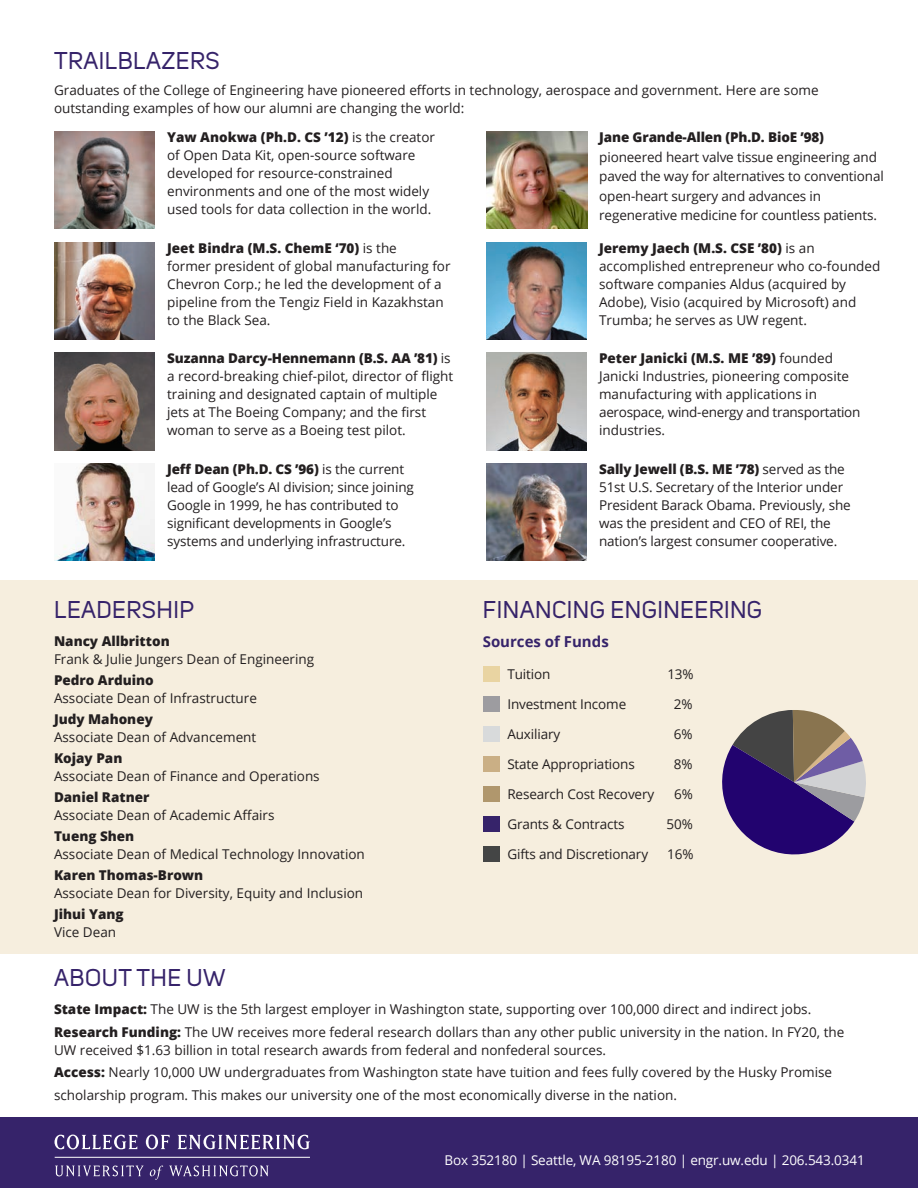
<style>
.page{position:relative;width:918px;height:1188px;background:#fff}
.page>*{position:absolute;margin:0;border:0;box-sizing:border-box;transform-origin:0 0}
.t1{font:24px "Uni Sans";letter-spacing:.02em;color:#36236a}
.t2{font:700 15px "Open Sans";color:#36236a}
.t3{font:13.5px/18px "Open Sans";color:#231f20}
.t4{font:800 13.5px "Open Sans";color:#231f20}
.t5{font:13.5px "Open Sans";letter-spacing:-.01em;color:#fff}
.t6{font:13.5px/18px "Open Sans";letter-spacing:-.02em;color:#231f20}
.s1{font-weight:800}
.s2{font-weight:400}
</style>
<div class="page">
<div style="left:0;top:580px;width:918px;height:374px;background:#f6eede"></div>
<img style="left:54px;top:242px;width:101px;height:97px">
<img style="left:486px;top:242px;width:101px;height:97px">
<img style="left:54px;top:353px;width:101px;height:97px">
<img style="left:486px;top:353px;width:101px;height:97px">
<img style="left:54px;top:463px;width:101px;height:98px">
<img style="left:486px;top:463px;width:101px;height:98px">
<img style="left:54px;top:132px;width:101px;height:97px">
<img style="left:486px;top:132px;width:101px;height:97px">
<svg style="left:722px;top:710px;width:144px;height:145px"></svg>
<div style="left:483px;top:846px;width:16px;height:16px;background:#444545"></div>
<div style="left:483px;top:816px;width:16px;height:16px;background:#36236a"></div>
<div style="left:483px;top:726px;width:16px;height:16px;background:#d8dadb"></div>
<div style="left:483px;top:666px;width:16px;height:16px;background:#e9d4a2"></div>
<div style="left:483px;top:756px;width:16px;height:16px;background:#caaf85"></div>
<div style="left:483px;top:786px;width:16px;height:16px;background:#b0976d"></div>
<div style="left:483px;top:696px;width:16px;height:16px;background:#9d9ca0"></div>
<div style="left:0;top:1118px;width:918px;height:70px;background:#36236a"></div>
<svg style="left:55px;top:1135px;width:82px;height:14px"></svg>
<svg style="left:146px;top:1135px;width:24px;height:14px"></svg>
<svg style="left:178px;top:1135px;width:132px;height:14px"></svg>
<svg style="left:55px;top:1165px;width:214px;height:15px"></svg>
<hr style="left:55px;top:1157px;width:255px;height:1px;background:#fff">
<p class="t1" style="left:54px;top:46px;width:167px">TRAILBLAZERS</p>
<p class="t3" style="left:54px;top:81px;width:766px">Graduates of the College of Engineering have pioneered efforts in technology, aerospace and government. Here are some outstanding examples of how our alumni are changing the world:</p>
<p class="t3" style="left:167px;top:128px;width:269px"><span class="s1">Yaw Anokwa (Ph.D. CS ’12)</span> is the creator of Open Data Kit, open-source software developed for resource-constrained environments and one of the most widely used tools for data collection in the world.</p>
<p class="t3" style="left:599px;top:127px;width:286px;line-height:19.5px"><span class="s1">Jane Grande-Allen (Ph.D. BioE ’98) </span>pioneered heart valve tissue engineering and paved the way for alternatives to conventional open-heart surgery and advances in regenerative medicine for countless patients.</p>
<p class="t3" style="left:167px;top:238px;width:285px"><span class="s1">Jeet Bindra (M.S. ChemE ‘70)</span> is the<br>former president of global manufacturing for Chevron Corp.; he led the development of a pipeline from the Tengiz Field in Kazakhstan to the Black Sea.</p>
<p class="t3" style="left:599px;top:238px;width:283px"><span class="s1">Jeremy Jaech (M.S. CSE ’80)</span> is an accomplished entrepreneur who co-founded software companies Aldus (acquired by Adobe), Visio (acquired by Microsoft) and Trumba; he serves as UW regent.</p>
<p class="t3" style="left:167px;top:349px;width:288px"><span class="s1">Suzanna Darcy-Hennemann (B.S. AA ’81)</span> is a record-breaking chief-pilot, director of flight training and designated captain of multiple jets at The Boeing Company; and the first woman to serve as a Boeing test pilot.</p>
<p class="t4" style="left:599px;top:348px;width:235px">Peter Janicki (M.S. ME ’89) <span class="s2">founded</span></p>
<p class="t3" style="left:599px;top:367px;width:251px">Janicki Industries, pioneering composite manufacturing with applications in</p>
<p class="t6" style="left:599px;top:403px;width:263px">aerospace, wind-energy and transportation industries.</p>
<p class="t4" style="left:167px;top:459px;width:239px">Jeff Dean (Ph.D. CS ’96) <span class="s2">is the current</span></p>
<p class="t3" style="left:167px;top:477px;width:248px">lead of Google’s AI division; since joining Google in 1999, he has contributed to significant developments in Google’s systems and underlying infrastructure.</p>
<p class="t1" style="left:54px;top:596px;width:141px">LEADERSHIP</p>
<p class="t4" style="left:54px;top:631px;width:117px">Nancy Allbritton</p>
<p class="t3" style="left:54px;top:650px;width:262px">Frank &amp; Julie Jungers Dean of Engineering</p>
<p class="t4" style="left:54px;top:670px;width:101px">Pedro Arduino</p>
<p class="t3" style="left:54px;top:689px;width:204px">Associate Dean of Infrastructure</p>
<p class="t4" style="left:54px;top:709px;width:100px">Judy Mahoney</p>
<p class="t3" style="left:54px;top:728px;width:204px">Associate Dean of Advancement</p>
<p class="t4" style="left:54px;top:748px;width:70px">Kojay Pan</p>
<p class="t3" style="left:54px;top:767px;width:267px">Associate Dean of Finance and Operations</p>
<p class="t4" style="left:54px;top:787px;width:97px">Daniel Ratner</p>
<p class="t3" style="left:54px;top:806px;width:222px">Associate Dean of Academic Affairs</p>
<p class="t4" style="left:54px;top:826px;width:82px">Tueng Shen</p>
<p class="t3" style="left:54px;top:843px;width:312px;line-height:21px">Associate Dean of Medical Technology Innovation<br><span class="s1">Karen Thomas-Brown</span></p>
<p class="t3" style="left:54px;top:884px;width:311px">Associate Dean for Diversity, Equity and Inclusion</p>
<p class="t4" style="left:54px;top:904px;width:71px">Jihui Yang</p>
<p class="t3" style="left:54px;top:923px;width:64px">Vice Dean</p>
<p class="t1" style="left:54px;top:964px;width:173px">ABOUT THE UW</p>
<p class="t3" style="left:599px;top:459px;width:253px"><span class="s1">Sally Jewell (B.S. ME ’78)</span> served as the 51st U.S. Secretary of the Interior under President Barack Obama. Previously, she was the president and CEO of REI, the nation’s largest consumer cooperative.</p>
<p class="t1" style="left:483px;top:596px;width:281px">FINANCING ENGINEERING</p>
<p class="t2" style="left:483px;top:631px;width:128px">Sources of Funds</p>
<p class="t3" style="left:507px;top:665px;width:44px">Tuition</p>
<p class="t3" style="left:667px;top:665px;width:28px">13%</p>
<p class="t3" style="left:507px;top:695px;width:120px">Investment Income</p>
<p class="t3" style="left:674px;top:695px;width:20px">2%</p>
<p class="t3" style="left:507px;top:725px;width:54px">Auxiliary</p>
<p class="t3" style="left:674px;top:725px;width:20px">6%</p>
<p class="t3" style="left:507px;top:755px;width:129px">State Appropriations</p>
<p class="t3" style="left:674px;top:755px;width:20px">8%</p>
<p class="t3" style="left:507px;top:785px;width:148px">Research Cost Recovery</p>
<p class="t3" style="left:674px;top:785px;width:20px">6%</p>
<p class="t3" style="left:507px;top:815px;width:119px">Grants &amp; Contracts</p>
<p class="t3" style="left:667px;top:815px;width:28px">50%</p>
<p class="t3" style="left:507px;top:845px;width:142px">Gifts and Discretionary</p>
<p class="t3" style="left:667px;top:845px;width:28px">16%</p>
<p class="t3" style="left:54px;top:1000px;width:759px"><span class="s1">State Impact:</span> The UW is the 5th largest employer in Washington state, supporting over 100,000 direct and indirect jobs.</p>
<p class="t3" style="left:54px;top:1022px;width:792px"><span class="s1">Research Funding:</span> The UW receives more federal research dollars than any other public university in the nation. In FY20, the<br>UW received $1.63 billion in total research awards from federal and nonfederal sources.</p>
<p class="t3" style="left:54px;top:1061px;width:780px;line-height:22.5px"><span class="s1">Access:</span> Nearly 10,000 UW undergraduates from Washington state have tuition and fees fully covered by the Husky Promise scholarship program. This makes our university one of the most economically diverse in the nation.</p>
<p class="t5" style="left:445px;top:1151px;width:422px">Box 352180 | Seattle, WA 98195-2180 | engr.uw.edu | 206.543.0341</p>
</div>
